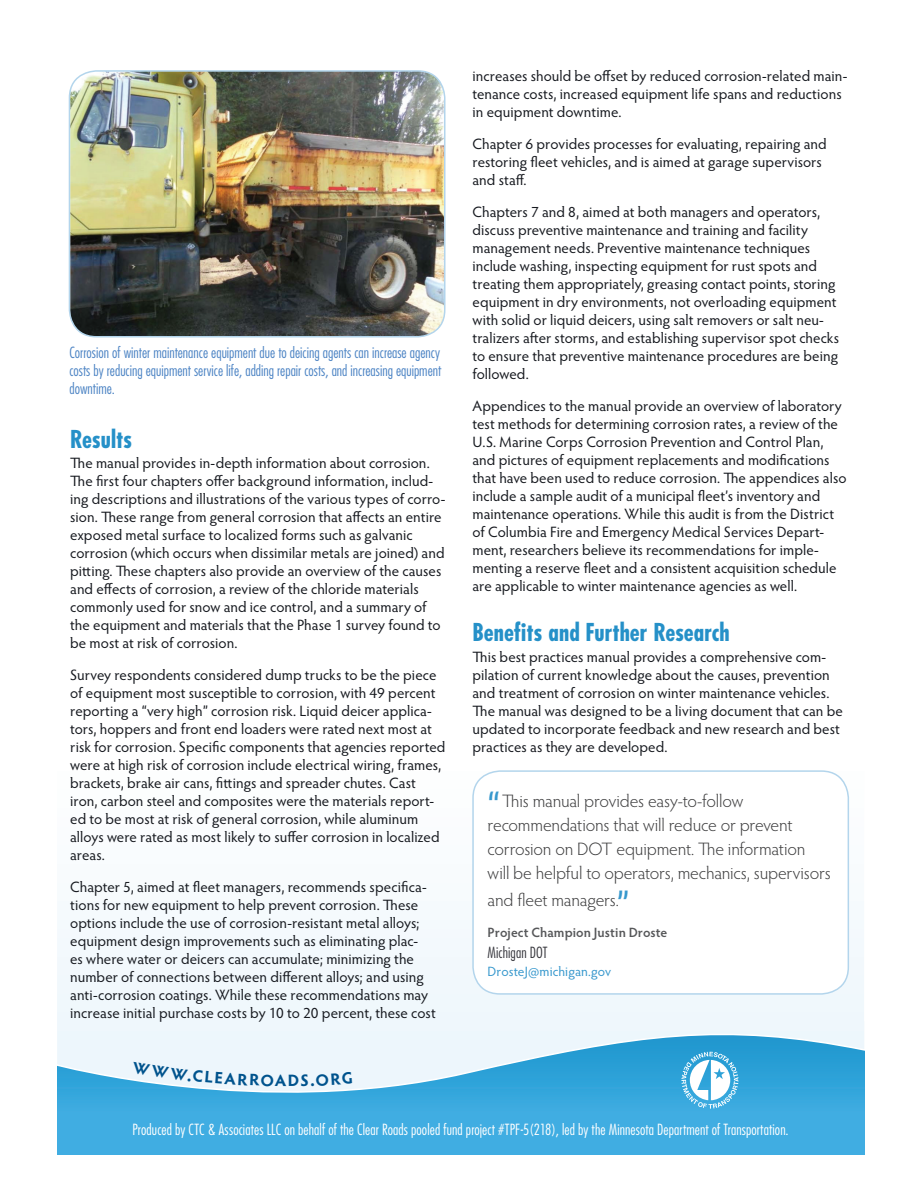
<style>
.page{position:relative;width:918px;height:1188px;background:#fff}
.page>*{position:absolute;margin:0;border:0;box-sizing:border-box;transform-origin:0 0}
.t1{font:700 condensed 24px "Futura";letter-spacing:-.005em;color:#2590c8}
.t2{font:300 18px/24px "Hypatia Sans Pro";letter-spacing:-.01em;color:#3e3e3f}
.t3{font:700 16.5px "Hypatia Sans Pro";color:#00538d}
.t4{font:15px/18px "Hypatia Sans Pro";letter-spacing:.005em;color:#16191f}
.t5{font:300 condensed 15px/18px "Futura";color:#4d84c4;text-align:justify}
.t6{font:300 condensed 15px "Futura";letter-spacing:.01em;color:#fff}
.t7{font:300 condensed 15px "Futura";letter-spacing:.005em;color:#38383e}
.t8{font:600 13.5px "Hypatia Sans Pro";letter-spacing:.005em;color:#57585a}
.t9{font:13.5px "Hypatia Sans Pro";letter-spacing:.01em;color:#3798cd}
.s1{font-weight:400;font-size:37.5px;color:#3798cd}
</style>
<div class="page">
<div style="left:57px;top:1022px;width:807px;height:133px;background:#40ade2"></div>
<svg style="left:57px;top:771px;width:808px;height:349px"></svg>
<svg style="left:681px;top:1052px;width:57px;height:57px"></svg>
<img style="left:70px;top:72px;width:374px;height:265px">
<div style="left:69px;top:70px;width:377px;height:267px;border:2px solid #b3d5ec;border-radius:27px"></div>
<div style="left:473px;top:771px;width:375px;height:223px;background:#fff;border-radius:27px"></div>
<div style="left:472px;top:770px;width:377px;height:225px;border:2px solid #b3d5ec;border-radius:27px"></div>
<div style="left:132px;top:1062px;width:142px;height:24px;background:#edf6fc"></div>
<svg style="left:289px;top:1072px;width:63px;height:14px"></svg>
<p class="t5" style="left:69px;top:344px;width:373px">Corrosion of winter maintenance equipment due to deicing agents can increase agency costs by reducing equipment service life, adding repair costs, and increasing equipment downtime.</p>
<h1 class="t1" style="left:70px;top:424px;width:64px">Results</h1>
<p class="t4" style="left:70px;top:454px;width:377px">The manual provides in-depth information about corrosion.<br>The first four chapters offer background information, includ&shy;ing descriptions and illustrations of the various types of corro&shy;sion. These range from general corrosion that affects an entire exposed metal surface to localized forms such as galvanic corrosion (which occurs when dissimilar metals are joined) and pitting. These chapters also provide an overview of the causes and effects of corrosion, a review of the chloride materials commonly used for snow and ice control, and a summary of the equipment and materials that the Phase 1 survey found to be most at risk of corrosion.</p>
<p class="t4" style="left:70px;top:666px;width:377px">Survey respondents considered dump trucks to be the piece of equipment most susceptible to corrosion, with 49 percent reporting a “very high” corrosion risk. Liquid deicer applica&shy;tors, hoppers and front end loaders were rated next most at risk for corrosion. Specific components that agencies reported were at high risk of corrosion include electrical wiring, frames, brackets, brake air cans, fittings and spreader chutes. Cast iron, carbon steel and composites were the materials report&shy;ed to be most at risk of general corrosion, while aluminum alloys were rated as most likely to suffer corrosion in localized areas.</p>
<p class="t4" style="left:70px;top:878px;width:367px">Chapter 5, aimed at fleet managers, recommends specifica&shy;tions for new equipment to help prevent corrosion. These options include the use of corrosion-resistant metal alloys; equipment design improvements such as eliminating plac-<br>es where water or deicers can accumulate; minimizing the number of connections between different alloys; and using anti-corrosion coatings. While these recommendations may increase initial purchase costs by 10 to 20 percent, these cost</p>
<p class="t3" style="left:275px;top:1069px;width:13px">A</p>
<p class="t4" style="left:472px;top:67px;width:376px">increases should be offset by reduced corrosion-related main&shy;tenance costs, increased equipment life spans and reductions in equipment downtime.</p>
<p class="t4" style="left:472px;top:135px;width:356px">Chapter 6 provides processes for evaluating, repairing and restoring fleet vehicles, and is aimed at garage supervisors and staff.</p>
<p class="t4" style="left:472px;top:203px;width:368px">Chapters 7 and 8, aimed at both managers and operators, discuss preventive maintenance and training and facility management needs. Preventive maintenance techniques include washing, inspecting equipment for rust spots and treating them appropriately, greasing contact points, storing equipment in dry environments, not overloading equipment with solid or liquid deicers, using salt removers or salt neu&shy;tralizers after storms, and establishing supervisor spot checks to ensure that preventive maintenance procedures are being followed.</p>
<p class="t4" style="left:472px;top:397px;width:376px">Appendices to the manual provide an overview of laboratory test methods for determining corrosion rates, a review of the U.S. Marine Corps Corrosion Prevention and Control Plan, and pictures of equipment replacements and modifications that have been used to reduce corrosion. The appendices also include a sample audit of a municipal fleet’s inventory and maintenance operations. While this audit is from the District of Columbia Fire and Emergency Medical Services Depart&shy;ment, researchers believe its recommendations for imple&shy;menting a reserve fleet and a consistent acquisition schedule are applicable to winter maintenance agencies as well.</p>
<h1 class="t1" style="left:472px;top:618px;width:259px">Benefits and Further Research</h1>
<p class="t4" style="left:472px;top:647px;width:372px">This best practices manual provides a comprehensive com&shy;pilation of current knowledge about the causes, prevention and treatment of corrosion on winter maintenance vehicles.<br>The manual was designed to be a living document that can be updated to incorporate feedback and new research and best practices as they are developed.</p>
<p class="t2" style="left:488px;top:789px;width:345px"><span class="s1">“</span>This manual provides easy-to-follow recommendations that will reduce or prevent corrosion on DOT equipment. The information will be helpful to operators, mechanics, supervisors</p>
<p class="t2" style="left:488px;top:888px;width:143px">and fleet managers.<span class="s1">”</span></p>
<p class="t8" style="left:488px;top:923px;width:181px">Project Champion Justin Droste</p>
<p class="t7" style="left:488px;top:944px;width:61px">Michigan DOT</p>
<p class="t9" style="left:488px;top:962px;width:125px">DrosteJ@michigan.gov</p>
<p class="t6" style="left:132px;top:1121px;width:658px">Produced by CTC &amp; Associates LLC on behalf of the Clear Roads pooled fund project #TPF-5(218), led by the Minnesota Department of Transportation.</p>
</div>
